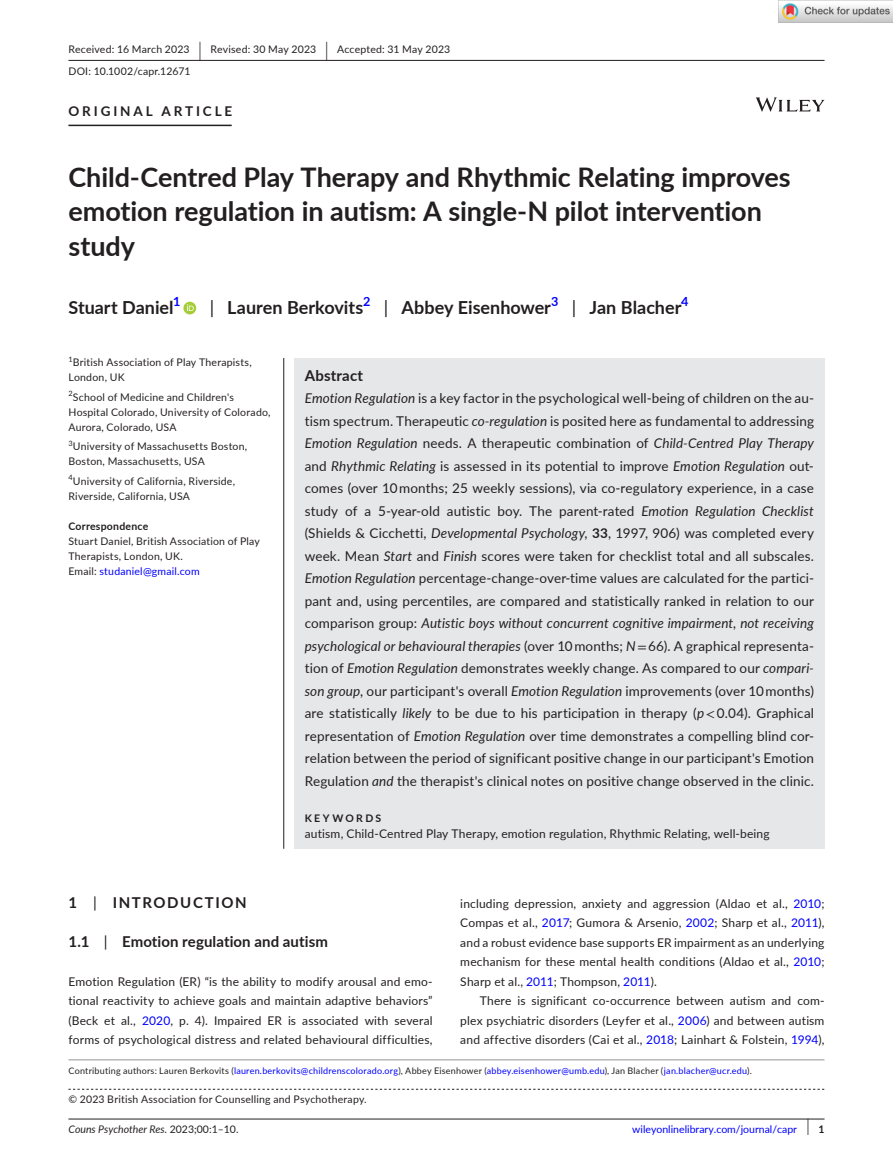
<style>
.page{position:relative;width:893px;height:1174px;background:#fff}
.page>*{position:absolute;margin:0;border:0;box-sizing:border-box;transform-origin:0 0}
.t1{font:700 27px/34.5px "Lato";letter-spacing:-.005em;color:#231f20}
.t2{font:700 18px "Lato";color:#231f20}
.t3{font:700 15px "Lato";letter-spacing:.01em;color:#231f20}
.t4{font:700 15px "Lato";letter-spacing:.105em;color:#231f20}
.t5{font:13.5px/22.5px "Lato";letter-spacing:.01em;color:#231f20;text-align:justify}
.t6{font:700 13.5px "Lato";letter-spacing:.215em;color:#231f20}
.t7{font:700 12.6px "Lato";color:#00f}
.t8{font:12px/19.5px "Lato";letter-spacing:.015em;color:#231f20;text-align:justify}
.t9{font:10.5px/15px "Lato";letter-spacing:.02em;color:#231f20}
.t10{font:10.5px "Lato";color:#00f}
.t11{font:italic 10.5px "Lato";color:#231f20}
.t12{font:700 10.5px "Lato";letter-spacing:.02em;color:#231f20}
.t13{font:700 10.5px "Lato";letter-spacing:.22em;color:#231f20}
.t14{font:9px "Lato";letter-spacing:.025em;color:#00f}
.t15{font:7.35px "Lato";color:#231f20}
.s1{font-size:19.65px}
.s2{font-weight:400}
.s3{color:#00f}
.s4{font-style:italic}
.s5{font-weight:700}
.s6{font-family:"STIX"}
.s7{color:#231f20}
.s8{font-style:normal}
.s9{font-size:17.4px;color:#231f20}
.s10{font-weight:700;color:#231f20}
</style>
<div class="page">
<hr style="left:68px;top:1118px;width:756px;height:1px;background:#231f20">
<svg style="left:756px;top:97px;width:68px;height:15px"></svg>
<hr style="left:68px;top:60px;width:756px;height:1px;background:#231f20">
<hr style="left:68px;top:125px;width:164px;height:1px;background:#231f20">
<div style="left:183px;top:302px;width:13px;height:12px;background:#a5cd39;border-radius:50%"></div>
<svg style="left:187px;top:304px;width:7px;height:7px"></svg>
<svg style="left:68px;top:1088px;width:756px;height:1px"></svg>
<hr style="left:68px;top:1059px;width:756px;height:1px;background:#939598">
<div style="left:294px;top:358px;width:530px;height:490px;background:#e6e7e9"></div>
<hr style="left:283px;top:358px;width:1px;height:490px;background:#231f20">
<img style="left:779px;top:0;width:114px;height:23px">
<p class="t9" style="left:68px;top:38px;width:383px;line-height:21.8px">Received: 16 March 2023 <span class="s1">|</span> Revised: 30 May 2023 <span class="s1">|</span> Accepted: 31 May 2023<br>DOI: 10.1002/capr.12671</p>
<p class="t6" style="left:68px;top:101px;width:165px">ORIGINAL ARTICLE</p>
<h1 class="t1" style="left:68px;top:159px;width:724px">Child-Centred Play Therapy and Rhythmic Relating improves emotion regulation in autism: A single-N pilot intervention study</h1>
<h2 class="t2" style="left:68px;top:295px;width:107px">Stuart Daniel</h2>
<p class="t7" style="left:173px;top:292px;width:9px">1</p>
<h2 class="t2" style="left:210px;top:295px;width:155px"><span class="s2">|</span> Lauren Berkovits</h2>
<p class="t7" style="left:363px;top:292px;width:9px">2</p>
<h2 class="t2" style="left:384px;top:295px;width:169px"><span class="s2">|</span> Abbey Eisenhower</h2>
<p class="t7" style="left:551px;top:292px;width:9px">3</p>
<h2 class="t2" style="left:572px;top:295px;width:111px"><span class="s2">|</span> Jan Blacher</h2>
<p class="t7" style="left:681px;top:292px;width:9px">4</p>
<p class="t15" style="left:68px;top:354px;width:6px">1</p>
<p class="t9" style="left:68px;top:355px;width:185px;text-indent:4px">British Association of Play Therapists,<br>London, UK</p>
<p class="t15" style="left:68px;top:388px;width:6px">2</p>
<p class="t9" style="left:68px;top:389px;width:204px;text-indent:4px">School of Medicine and Children's<br>Hospital Colorado, University of Colorado,<br>Aurora, Colorado, USA</p>
<p class="t9" style="left:68px;top:439px;width:180px"><sup>3</sup>University of Massachusetts Boston,<br>Boston, Massachusetts, USA</p>
<p class="t9" style="left:68px;top:473px;width:168px"><sup>4</sup>University of California, Riverside,<br>Riverside, California, USA</p>
<p class="t12" style="left:68px;top:518px;width:81px">Correspondence</p>
<p class="t9" style="left:68px;top:533px;width:193px">Stuart Daniel, British Association of Play<br>Therapists, London, UK.<br>Email: <span class="s3">studaniel@gmail.com</span></p>
<p class="t3" style="left:305px;top:364px;width:60px">Abstract</p>
<p class="t5" style="left:305px;top:386px;width:511px"><span class="s4">Emotion Regulation</span> is a key factor in the psychological well-being of children on the au&shy;tism spectrum. Therapeutic <span class="s4">co-regulation</span> is posited here as fundamental to addressing <span class="s4">Emotion Regulation</span> needs. A therapeutic combination of <span class="s4">Child-Centred Play Therapy </span>and <span class="s4">Rhythmic Relating</span> is assessed in its potential to improve <span class="s4">Emotion Regulation</span> out&shy;comes (over 10 months; 25 weekly sessions), via co-regulatory experience, in a case study of a 5-year-old autistic boy. The parent-rated <span class="s4">Emotion Regulation Checklist </span>(Shields &amp; Cicchetti, <span class="s4">Developmental Psychology</span>, <span class="s5">33</span>, 1997, 906) was completed every week. Mean <span class="s4">Start</span> and <span class="s4">Finish</span> scores were taken for checklist total and all subscales.<br><span class="s4">Emotion Regulation</span> percentage-change-over-time values are calculated for the partici&shy;pant and, using percentiles, are compared and statistically ranked in relation to our comparison group: <span class="s4">Autistic boys without concurrent cognitive impairment, not receiving psychological or behavioural therapies</span> (over 10 months; <span class="s4">N</span><span class="s6">=</span> 66). A graphical representa&shy;tion of <span class="s4">Emotion Regulation</span> demonstrates weekly change. As compared to our <span class="s4">compari&shy;son group</span>, our participant's overall <span class="s4">Emotion Regulation</span> improvements (over 10 months) are statistically <span class="s4">likely</span> to be due to his participation in therapy (<span class="s4">p</span><span class="s6">&lt;</span> 0.04). Graphical representation of <span class="s4">Emotion Regulation</span> over time demonstrates a compelling blind cor&shy;relation between the period of significant positive change in our participant's Emotion Regulation <span class="s4">and</span> the therapist's clinical notes on positive change observed in the clinic.</p>
<p class="t13" style="left:305px;top:810px;width:78px">KEYWORDS</p>
<p class="t8" style="left:305px;top:823px;width:466px">autism, Child-Centred Play Therapy, emotion regulation, Rhythmic Relating, well-being</p>
<p class="t4" style="left:68px;top:891px;width:180px">1 <span class="s2">|</span> INTRODUCTION</p>
<p class="t3" style="left:68px;top:930px;width:261px">1.1 <span class="s2">|</span> Emotion regulation and autism</p>
<p class="t8" style="left:68px;top:971px;width:366px">Emotion Regulation (ER) “is the ability to modify arousal and emo&shy;tional reactivity to achieve goals and maintain adaptive behaviors” (Beck et al., <span class="s3">2020</span>, p. 4). Impaired ER is associated with several forms of psychological distress and related behavioural difficulties,</p>
<p class="t8" style="left:460px;top:893px;width:366px">including depression, anxiety and aggression (Aldao et al., <span class="s3">2010</span>; Compas et al., <span class="s3">2017</span>; Gumora &amp; Arsenio, <span class="s3">2002</span>; Sharp et al., <span class="s3">2011</span>), and a robust evidence base supports ER impairment as an underlying mechanism for these mental health conditions (Aldao et al., <span class="s3">2010</span>; Sharp et al., <span class="s3">2011</span>; Thompson, <span class="s3">2011</span>).</p>
<p class="t8" style="left:460px;top:990px;width:366px;text-indent:20px">There is significant co-occurrence between autism and com&shy;plex psychiatric disorders (Leyfer et al., <span class="s3">2006</span>) and between autism and affective disorders (Cai et al., <span class="s3">2018</span>; Lainhart &amp; Folstein, <span class="s3">1994</span>),</p>
<p class="t14" style="left:68px;top:1064px;width:685px"><span class="s7">Contributing authors: Lauren Berkovits (</span>lauren.berkovits@childrenscolorado.org<span class="s7">), Abbey Eisenhower (</span>abbey.eisenhower@umb.edu<span class="s7">), Jan Blacher (</span>jan.blacher@ucr.edu<span class="s7">).</span></p>
<p class="t9" style="left:68px;top:1091px;width:300px">© 2023 British Association for Counselling and Psychotherapy.</p>
<p class="t11" style="left:68px;top:1121px;width:172px">Couns Psychother Res. <span class="s8">2023;00:1–10.</span></p>
<p class="t10" style="left:632px;top:1121px;width:194px">wileyonlinelibrary.com/journal/capr <span class="s9">|</span> <span class="s10">1</span></p>
</div>
